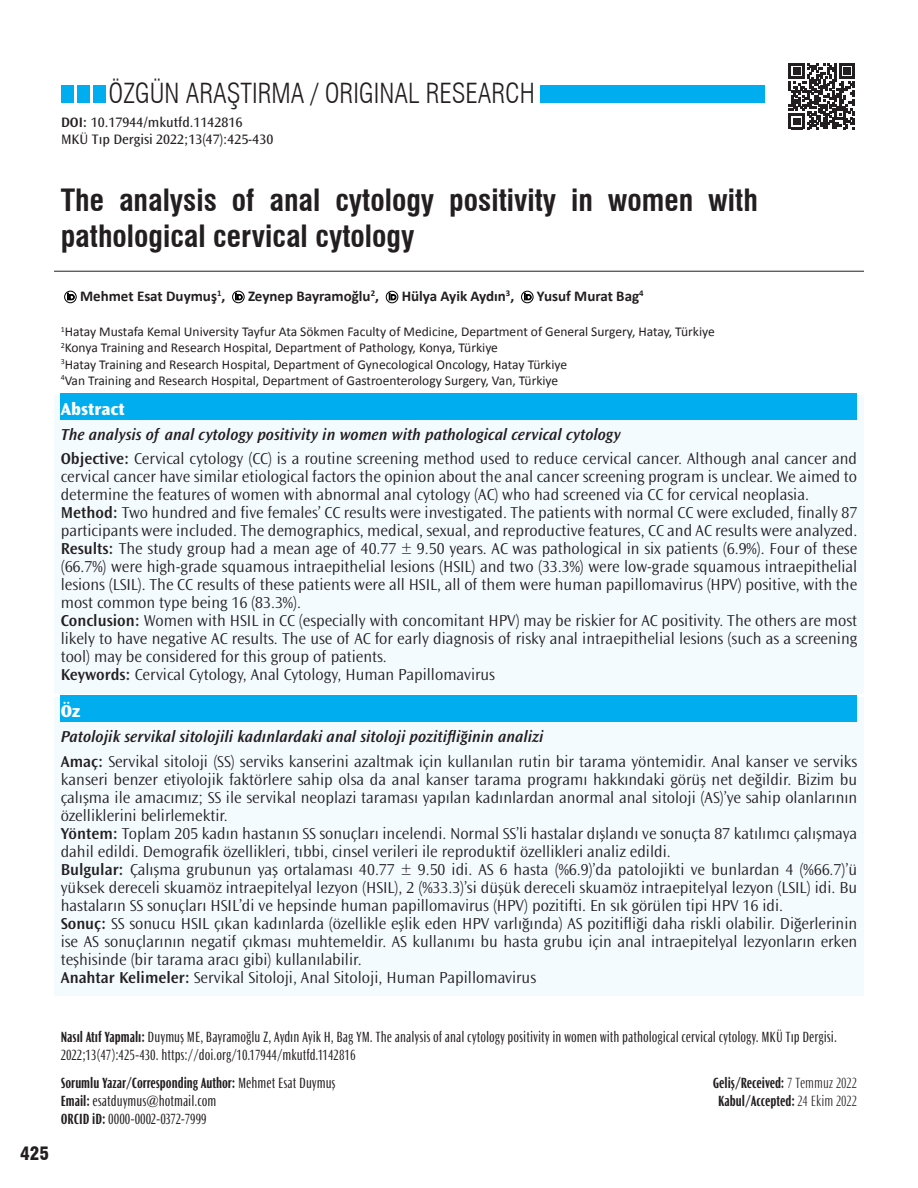
<style>
.page{position:relative;width:918px;height:1188px;background:#fff}
.page>*{position:absolute;margin:0;border:0;box-sizing:border-box;transform-origin:0 0}
.Makale_Ana_Başlık_TR{font:700 condensed 30px/36px "Swiss 721 BT";color:#231f20}
.t1{font:300 condensed 27px "Swiss 721 BT";color:#231f20}
.Öz-TR{font:800 18px "Ocean Sans MT Pro";color:#fff}
.t2{font:900 condensed 18px "Swiss 721 BT";color:#231f20}
.Abstract-EN{font:800 18px "Ocean Sans MT Pro";color:#fff}
.Özet_Metin-EN{font:300 16.5px/18px "Ocean Sans MT Pro";color:#231f20;text-align:justify}
.Özet_Metin_TR{font:300 16.5px/18px "Ocean Sans MT Pro";color:#231f20;text-align:justify}
.Özetin_Başlığı-TR{font:italic 600 16.5px "Ocean Sans MT Pro";color:#231f20}
.Özetin_Başlığı-EN{font:italic 600 16.5px "Ocean Sans MT Pro";color:#231f20}
.Yazışma_Adresi{font:condensed 15px/18px "Ocean Sans MT Pro";color:#231f20}
.Yazar_İsimleri-TR{font:700 15px "Calibri";color:#231f20}
.Geliş_Kabul_Tarihi{font:700 condensed 15px "Ocean Sans MT Pro";color:#231f20}
.Yazışma_Adresi-2{font:700 condensed 15px "Ocean Sans MT Pro";color:#231f20}
.DOI_url{font:14.25px "Ocean Sans Std";color:#231f20}
.DOI{font:14.25px "Ocean Sans Std";color:#231f20}
.Yazarın_Kurumu-TR{font:13.5px "Calibri";color:#231f20}
.s1{font-weight:600}
.s2{font-weight:700}
.s3{font-weight:300}
.s4{font-weight:400}
</style>
<div class="page">
<div style="left:93px;top:85px;width:12px;height:18px;background:#00aeef"></div>
<div style="left:540px;top:86px;width:225px;height:17px;background:#00aeef"></div>
<div style="left:77px;top:85px;width:12px;height:18px;background:#00aeef"></div>
<div style="left:61px;top:85px;width:13px;height:18px;background:#00aeef"></div>
<svg style="left:789px;top:63px;width:66px;height:66px"></svg>
<hr style="left:54px;top:271px;width:810px;height:1px;background:#231f20">
<div style="left:64px;top:291px;width:13px;height:12px;border:1px solid #000;border-radius:50%"></div>
<svg style="left:67px;top:293px;width:7px;height:7px"></svg>
<div style="left:232px;top:291px;width:13px;height:12px;border:1px solid #000;border-radius:50%"></div>
<svg style="left:235px;top:293px;width:7px;height:7px"></svg>
<div style="left:386px;top:291px;width:12px;height:12px;border:1px solid #000;border-radius:50%"></div>
<svg style="left:389px;top:293px;width:7px;height:7px"></svg>
<div style="left:521px;top:291px;width:12px;height:12px;border:1px solid #000;border-radius:50%"></div>
<svg style="left:524px;top:293px;width:7px;height:7px"></svg>
<div style="left:54px;top:395px;width:810px;height:299px;background:#f3fbfe"></div>
<div style="left:61px;top:393px;width:796px;height:27px;background:#00aeef"></div>
<div style="left:54px;top:698px;width:810px;height:298px;background:#f3fbfe"></div>
<div style="left:61px;top:696px;width:796px;height:26px;background:#00aeef"></div>
<h2 class="t1" style="left:109px;top:77px;width:428px">ÖZGÜN ARAŞTIRMA / ORIGINAL RESEARCH</h2>
<p class="DOI" style="left:61px;top:114px;width:183px"><span class="s1">DOI:</span> 10.17944/mkutfd.1142816</p>
<p class="DOI_url" style="left:61px;top:131px;width:214px">MKÜ Tıp Dergisi 2022;13(47):425-430</p>
<p class="Makale_Ana_Başlık_TR" style="left:61px;top:182px;width:699px">The analysis of anal cytology positivity in women with pathological cervical cytology</p>
<p class="Yazar_İsimleri-TR" style="left:80px;top:285px;width:147px">Mehmet Esat Duymuş<sup>1</sup>,</p>
<p class="Yazar_İsimleri-TR" style="left:248px;top:285px;width:132px">Zeynep Bayramoğlu<sup>2</sup>,</p>
<p class="Yazar_İsimleri-TR" style="left:402px;top:285px;width:114px">Hülya Ayik Aydın<sup>3</sup>,</p>
<p class="Yazar_İsimleri-TR" style="left:537px;top:285px;width:108px">Yusuf Murat Bag<sup>4</sup></p>
<p class="Yazarın_Kurumu-TR" style="left:61px;top:322px;width:656px"><sup>1</sup>Hatay Mustafa Kemal University Tayfur Ata Sökmen Faculty of Medicine, Department of General Surgery, Hatay, Türkiye</p>
<p class="Yazarın_Kurumu-TR" style="left:61px;top:339px;width:439px"><sup>2</sup>Konya Training and Research Hospital, Department of Pathology, Konya, Türkiye</p>
<p class="Yazarın_Kurumu-TR" style="left:61px;top:355px;width:508px"><sup>3</sup>Hatay Training and Research Hospital, Department of Gynecological Oncology, Hatay Türkiye</p>
<p class="Yazarın_Kurumu-TR" style="left:61px;top:371px;width:499px"><sup>4</sup>Van Training and Research Hospital, Department of Gastroenterology Surgery, Van, Türkiye</p>
<p class="Öz-TR" style="left:61px;top:398px;width:66px">Abstract</p>
<p class="Özetin_Başlığı-TR" style="left:61px;top:424px;width:562px">The analysis of anal cytology positivity in women with pathological cervical cytology</p>
<p class="Özet_Metin_TR" style="left:61px;top:450px;width:798px"><span class="s1">Objective:</span> Cervical cytology (CC) is a routine screening method used to reduce cervical cancer. Although anal cancer and cervical cancer have similar etiological factors the opinion about the anal cancer screening program is unclear. We aimed to determine the features of women with abnormal anal cytology (AC) who had screened via CC for cervical neoplasia.</p>
<p class="Özet_Metin_TR" style="left:61px;top:504px;width:798px"><span class="s1">Method:</span> Two hundred and five females’ CC results were investigated. The patients with normal CC were excluded, finally 87 participants were included. The demographics, medical, sexual, and reproductive features, CC and AC results were analyzed.</p>
<p class="Özet_Metin_TR" style="left:61px;top:540px;width:798px"><span class="s1">Results:</span> The study group had a mean age of 40.77 ± 9.50 years. AC was pathological in six patients (6.9%). Four of these (66.7%) were high-grade squamous intraepithelial lesions (HSIL) and two (33.3%) were low-grade squamous intraepithelial lesions (LSIL). The CC results of these patients were all HSIL, all of them were human papillomavirus (HPV) positive, with the most common type being 16 (83.3%).</p>
<p class="Özet_Metin_TR" style="left:61px;top:612px;width:798px"><span class="s1">Conclusion:</span> Women with HSIL in CC (especially with concomitant HPV) may be riskier for AC positivity. The others are most likely to have negative AC results. The use of AC for early diagnosis of risky anal intraepithelial lesions (such as a screening tool) may be considered for this group of patients.</p>
<p class="Özet_Metin_TR" style="left:61px;top:666px;width:436px"><span class="s1">Keywords:</span> Cervical Cytology, Anal Cytology, Human Papillomavirus</p>
<p class="Abstract-EN" style="left:61px;top:700px;width:21px">Öz</p>
<p class="Özetin_Başlığı-EN" style="left:61px;top:727px;width:484px">Patolojik servikal sitolojili kadınlardaki anal sitoloji pozitifliğinin analizi</p>
<p class="Özet_Metin-EN" style="left:61px;top:752px;width:798px"><span class="s1">Amaç:</span> Servikal sitoloji (SS) serviks kanserini azaltmak için kullanılan rutin bir tarama yöntemidir. Anal kanser ve serviks kanseri benzer etiyolojik faktörlere sahip olsa da anal kanser tarama programı hakkındaki görüş net değildir. Bizim bu çalışma ile amacımız; SS ile servikal neoplazi taraması yapılan kadınlardan anormal anal sitoloji (AS)’ye sahip olanlarının özelliklerini belirlemektir.</p>
<p class="Özet_Metin-EN" style="left:61px;top:824px;width:798px"><span class="s1">Yöntem:</span> Toplam 205 kadın hastanın SS sonuçları incelendi. Normal SS’li hastalar dışlandı ve sonuçta 87 katılımcı çalışmaya dahil edildi. Demografik özellikleri, tıbbi, cinsel verileri ile reproduktif özellikleri analiz edildi.</p>
<p class="Özet_Metin-EN" style="left:61px;top:860px;width:798px"><span class="s1">Bulgular:</span> Çalışma grubunun yaş ortalaması 40.77 ± 9.50 idi. AS 6 hasta (%6.9)’da patolojikti ve bunlardan 4 (%66.7)’ü yüksek dereceli skuamöz intraepitelyal lezyon (HSIL), 2 (%33.3)’si düşük dereceli skuamöz intraepitelyal lezyon (LSIL) idi. Bu hastaların SS sonuçları HSIL’di ve hepsinde human papillomavirus (HPV) pozitifti. En sık görülen tipi HPV 16 idi.</p>
<p class="Özet_Metin-EN" style="left:61px;top:914px;width:798px"><span class="s1">Sonuç:</span> SS sonucu HSIL çıkan kadınlarda (özellikle eşlik eden HPV varlığında) AS pozitifliği daha riskli olabilir. Diğerlerinin ise AS sonuçlarının negatif çıkması muhtemeldir. AS kullanımı bu hasta grubu için anal intraepitelyal lezyonların erken teşhisinde (bir tarama aracı gibi) kullanılabilir.</p>
<p class="Özet_Metin-EN" style="left:61px;top:968px;width:477px"><span class="s1">Anahtar Kelimeler:</span> Servikal Sitoloji, Anal Sitoloji, Human Papillomavirus</p>
<p class="t2" style="left:20px;top:1143px;width:30px">425</p>
<p class="Yazışma_Adresi" style="left:61px;top:1028px;width:778px"><span class="s2">Nasıl Atıf Yapmalı:</span> Duymuş ME, Bayramoğlu Z, Aydın Ayik H, Bag YM. The analysis of anal cytology positivity in women with pathological cervical cytology. MKÜ Tıp Dergisi.<br>2022;13(47):425-430. https://doi.org/10.17944/mkutfd.1142816</p>
<p class="Geliş_Kabul_Tarihi" style="left:713px;top:1073px;width:146px">Geliş/Received: <span class="s3">7 Temmuz 2022</span></p>
<p class="Geliş_Kabul_Tarihi" style="left:718px;top:1091px;width:141px">Kabul/Accepted: <span class="s3">24 Ekim 2022</span></p>
<p class="Yazışma_Adresi-2" style="left:61px;top:1073px;width:276px">Sorumlu Yazar/Corresponding Author: <span class="s4">Mehmet Esat Duymuş</span></p>
<p class="Yazışma_Adresi" style="left:61px;top:1092px;width:157px"><span class="s2">Email:</span> esatduymus@hotmail.com</p>
<p class="Yazışma_Adresi" style="left:61px;top:1110px;width:148px"><span class="s2">ORCID iD:</span> 0000-0002-0372-7999</p>
</div>
